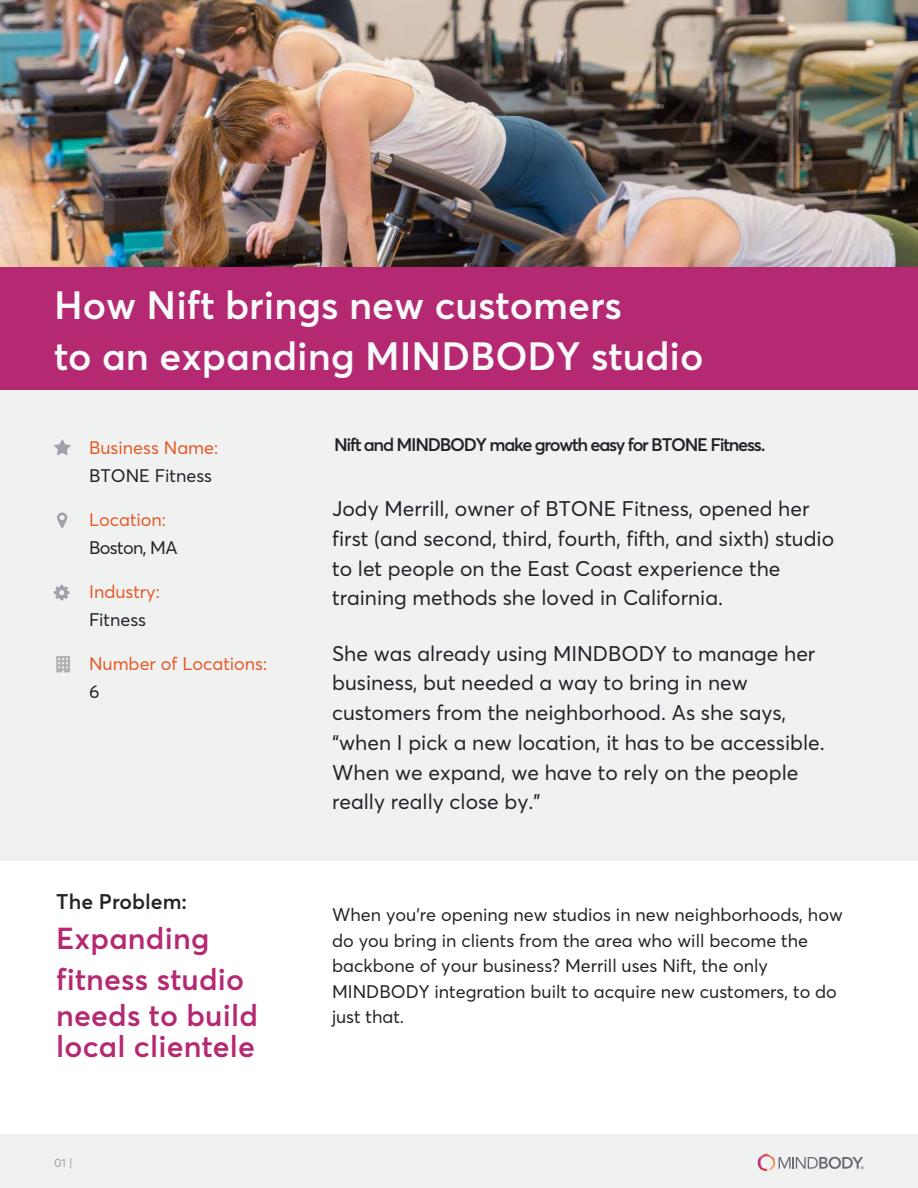
<style>
.page{position:relative;width:918px;height:1188px;background:#fff}
.page>*{position:absolute;margin:0;border:0;box-sizing:border-box;transform-origin:0 0}
.t1{font:600 39px/51px "Averta";color:#f7fafa}
.t2{font:600 30px/41.2px "Averta";letter-spacing:.005em;color:#b52973}
.t3{font:21px/29.7px "Averta";color:#212429}
.t4{font:600 21px "Averta";color:#212429}
.t5{font:18px/25.5px "Averta";color:#212429}
.t6{font:18px "Averta";color:#e65926}
.t7{font:600 18px "Averta";letter-spacing:-.07em;color:#212429}
.t8{font:18px "Averta";letter-spacing:-.035em;color:#212429}
.t9{font:12px "Averta";color:#9ea3ab}
</style>
<div class="page">
<div style="left:0;top:1134px;width:918px;height:54px;background:#f0f2f2"></div>
<div style="left:0;top:266px;width:918px;height:132px;background:#b52973"></div>
<div style="left:0;top:390px;width:918px;height:471px;background:#f0f2f2"></div>
<svg style="left:54px;top:439px;width:17px;height:16px"></svg>
<svg style="left:54px;top:585px;width:15px;height:15px"></svg>
<svg style="left:57px;top:513px;width:10px;height:15px"></svg>
<svg style="left:758px;top:1154px;width:12px;height:17px"></svg>
<svg style="left:779px;top:1157px;width:85px;height:13px"></svg>
<svg style="left:56px;top:656px;width:14px;height:16px"></svg>
<img style="left:0;top:0;width:918px;height:267px">
<h1 class="t1" style="left:54px;top:277px;width:651px">How Nift brings new customers<br>to an expanding MINDBODY studio</h1>
<p class="t6" style="left:89px;top:435px;width:131px">Business Name:</p>
<p class="t5" style="left:89px;top:463px;width:125px">BTONE Fitness</p>
<p class="t6" style="left:89px;top:507px;width:79px">Location:</p>
<p class="t8" style="left:89px;top:536px;width:90px">Boston, MA</p>
<p class="t6" style="left:89px;top:579px;width:72px">Industry:</p>
<p class="t5" style="left:89px;top:607px;width:59px">Fitness</p>
<p class="t6" style="left:89px;top:651px;width:180px">Number of Locations:</p>
<p class="t5" style="left:89px;top:679px;width:12px">6</p>
<p class="t4" style="left:56px;top:887px;width:132px">The Problem:</p>
<h2 class="t2" style="left:56px;top:917px;width:189px">Expanding fitness studio</h2>
<h2 class="t2" style="left:56px;top:999px;width:203px;line-height:30.8px">needs to build local clientele</h2>
<p class="t9" style="left:54px;top:1154px;width:20px">01 |</p>
<p class="t7" style="left:334px;top:432px;width:433px">Nift and MINDBODY make growth easy for BTONE Fitness.</p>
<p class="t3" style="left:332px;top:493px;width:504px">Jody Merrill, owner of BTONE Fitness, opened her first (and second, third, fourth, fifth, and sixth) studio to let people on the East Coast experience the training methods she loved in California.</p>
<p class="t3" style="left:332px;top:637px;width:494px">She was already using MINDBODY to manage her business, but needed a way to bring in new customers from the neighborhood. As she says, “when I pick a new location, it has to be accessible.<br>When we expand, we have to rely on the people really really close by.”</p>
<p class="t5" style="left:332px;top:901px;width:512px">When you’re opening new studios in new neighborhoods, how do you bring in clients from the area who will become the backbone of your business? Merrill uses Nift, the only MINDBODY integration built to acquire new customers, to do just that.</p>
</div>
